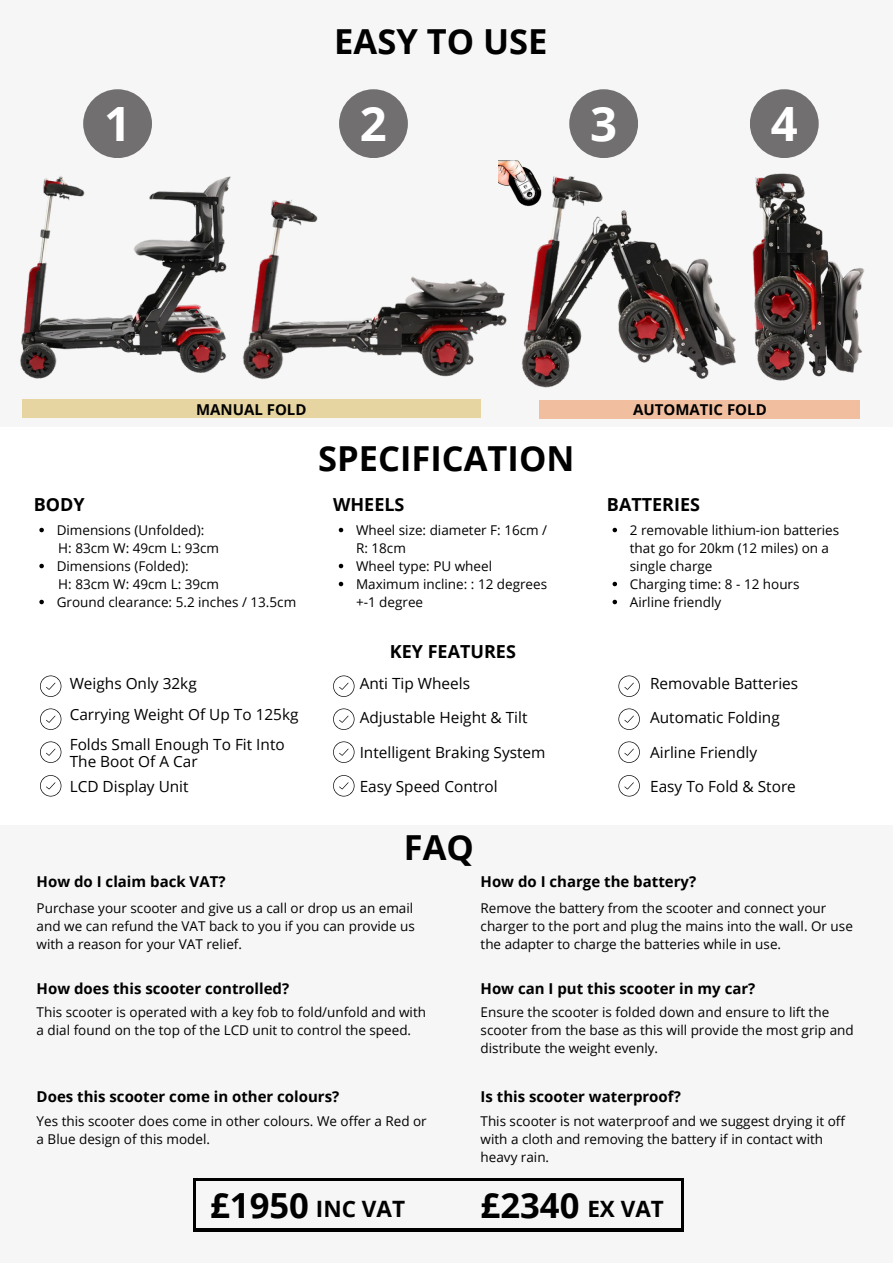
<style>
.page{position:relative;width:893px;height:1264px;background:#fff}
.page>*{position:absolute;margin:0;border:0;box-sizing:border-box;transform-origin:0 0}
.t1{font:700 47.25px "Open Sans";color:#fff}
.t2{font:700 34.65px "Open Sans";color:#000}
.t3{font:700 34.5px "Open Sans";color:#000}
.t4{font:700 22.5px "Open Sans";color:#000}
.t5{font:700 18px "Open Sans";color:#000}
.t6{font:15.45px/16.8px "Open Sans";color:#000}
.t7{font:700 15px "Open Sans";color:#000}
.t8{font:13.5px/18px "Open Sans";color:#000}
</style>
<div class="page">
<div style="left:0;top:0;width:892px;height:426px;background:#f6f6f6"></div>
<div style="left:83px;top:89px;width:69px;height:69px;background:#726f71;border-radius:50%"></div>
<div style="left:339px;top:89px;width:69px;height:69px;background:#726f71;border-radius:50%"></div>
<div style="left:569px;top:89px;width:69px;height:69px;background:#726f71;border-radius:50%"></div>
<svg style="left:40px;top:675px;width:21px;height:22px"></svg>
<svg style="left:40px;top:708px;width:21px;height:22px"></svg>
<svg style="left:40px;top:741px;width:21px;height:21px"></svg>
<svg style="left:40px;top:775px;width:21px;height:21px"></svg>
<svg style="left:618px;top:675px;width:21px;height:22px"></svg>
<svg style="left:618px;top:708px;width:21px;height:22px"></svg>
<svg style="left:618px;top:741px;width:21px;height:21px"></svg>
<svg style="left:618px;top:775px;width:21px;height:21px"></svg>
<svg style="left:333px;top:675px;width:21px;height:22px"></svg>
<svg style="left:333px;top:708px;width:21px;height:22px"></svg>
<svg style="left:333px;top:741px;width:21px;height:21px"></svg>
<svg style="left:333px;top:775px;width:21px;height:21px"></svg>
<img style="left:498px;top:160px;width:22px;height:28px">
<div style="left:0;top:825px;width:892px;height:437px;background:#f6f6f6"></div>
<div style="left:194px;top:1178px;width:490px;height:53px;background:#000"></div>
<div style="left:196px;top:1181px;width:485px;height:47px;background:#f6f6f6"></div>
<img style="left:752px;top:173px;width:113px;height:208px">
<img style="left:511px;top:163px;width:225px;height:225px">
<img style="left:243px;top:199px;width:264px;height:180px">
<img style="left:20px;top:150px;width:211px;height:229px">
<div style="left:749px;top:89px;width:69px;height:69px;background:#726f71;border-radius:50%"></div>
<div style="left:22px;top:400px;width:458px;height:18px;background:#e6d5a1"></div>
<svg style="left:612px;top:528px;width:5px;height:4px"></svg>
<svg style="left:612px;top:581px;width:5px;height:5px"></svg>
<svg style="left:612px;top:599px;width:5px;height:5px"></svg>
<svg style="left:339px;top:528px;width:4px;height:4px"></svg>
<svg style="left:339px;top:563px;width:4px;height:5px"></svg>
<svg style="left:339px;top:581px;width:4px;height:5px"></svg>
<svg style="left:39px;top:528px;width:5px;height:4px"></svg>
<svg style="left:39px;top:563px;width:5px;height:5px"></svg>
<svg style="left:39px;top:599px;width:5px;height:5px"></svg>
<div style="left:540px;top:400px;width:320px;height:18px;background:#f1bfa0"></div>
<p class="t3" style="left:334px;top:17px;width:215px">EASY TO USE</p>
<p class="t1" style="left:104px;top:90px;width:28px">1</p>
<p class="t1" style="left:360px;top:90px;width:28px">2</p>
<p class="t1" style="left:590px;top:90px;width:28px">3</p>
<p class="t1" style="left:770px;top:90px;width:28px">4</p>
<p class="t7" style="left:196px;top:398px;width:112px">MANUAL FOLD</p>
<p class="t7" style="left:633px;top:399px;width:135px">AUTOMATIC FOLD</p>
<p class="t5" style="left:34px;top:492px;width:52px">BODY</p>
<p class="t8" style="left:57px;top:520px;width:149px">Dimensions (Unfolded):</p>
<p class="t8" style="left:58px;top:538px;width:162px">H: 83cm W: 49cm L: 93cm</p>
<p class="t8" style="left:57px;top:556px;width:133px">Dimensions (Folded):</p>
<p class="t8" style="left:58px;top:574px;width:162px">H: 83cm W: 49cm L: 39cm</p>
<p class="t8" style="left:57px;top:592px;width:241px">Ground clearance: 5.2 inches / 13.5cm</p>
<p class="t6" style="left:70px;top:674px;width:128px">Weighs Only 32kg</p>
<p class="t6" style="left:70px;top:705px;width:230px">Carrying Weight Of Up To 125kg</p>
<p class="t6" style="left:70px;top:736px;width:216px">Folds Small Enough To Fit Into<br>The Boot Of A Car</p>
<p class="t6" style="left:70px;top:778px;width:120px">LCD Display Unit</p>
<p class="t3" style="left:318px;top:434px;width:258px">SPECIFICATION</p>
<p class="t5" style="left:333px;top:492px;width:73px">WHEELS</p>
<p class="t8" style="left:356px;top:520px;width:192px">Wheel size: diameter F: 16cm /<br>R: 18cm</p>
<p class="t8" style="left:356px;top:556px;width:137px">Wheel type: PU wheel</p>
<p class="t8" style="left:356px;top:574px;width:193px">Maximum incline: : 12 degrees +-1 degree</p>
<p class="t5" style="left:390px;top:638px;width:127px">KEY FEATURES</p>
<p class="t6" style="left:359px;top:674px;width:112px">Anti Tip Wheels</p>
<p class="t6" style="left:359px;top:709px;width:169px">Adjustable Height &amp; Tilt</p>
<p class="t6" style="left:359px;top:744px;width:187px">Intelligent Braking System</p>
<p class="t6" style="left:359px;top:778px;width:139px">Easy Speed Control</p>
<p class="t3" style="left:404px;top:822px;width:72px">FAQ</p>
<p class="t5" style="left:607px;top:492px;width:95px">BATTERIES</p>
<p class="t8" style="left:629px;top:520px;width:211px">2 removable lithium-ion batteries that go for 20km (12 miles) on a single charge</p>
<p class="t8" style="left:629px;top:574px;width:171px">Charging time: 8 - 12 hours</p>
<p class="t8" style="left:629px;top:592px;width:93px">Airline friendly</p>
<p class="t6" style="left:650px;top:674px;width:149px">Removable Batteries</p>
<p class="t6" style="left:650px;top:709px;width:131px">Automatic Folding</p>
<p class="t6" style="left:650px;top:744px;width:108px">Airline Friendly</p>
<p class="t6" style="left:650px;top:778px;width:147px">Easy To Fold &amp; Store</p>
<p class="t7" style="left:37px;top:871px;width:190px">How do I claim back VAT?</p>
<p class="t8" style="left:37px;top:898px;width:379px;text-align:justify">Purchase your scooter and give us a call or drop us an email and we can refund the VAT back to you if you can provide us with a reason for your VAT relief.</p>
<p class="t7" style="left:37px;top:977px;width:254px">How does this scooter controlled?</p>
<p class="t8" style="left:37px;top:1002px;width:391px">This scooter is operated with a key fob to fold/unfold and with a dial found on the top of the LCD unit to control the speed.</p>
<p class="t7" style="left:37px;top:1086px;width:304px">Does this scooter come in other colours?</p>
<p class="t8" style="left:37px;top:1111px;width:391px">Yes this scooter does come in other colours. We offer a Red or a Blue design of this model.</p>
<p class="t7" style="left:480px;top:871px;width:217px">How do I charge the battery?</p>
<p class="t8" style="left:480px;top:898px;width:374px">Remove the battery from the scooter and connect your charger to the port and plug the mains into the wall. Or use the adapter to charge the batteries while in use.</p>
<p class="t7" style="left:480px;top:977px;width:276px">How can I put this scooter in my car?</p>
<p class="t8" style="left:480px;top:1002px;width:374px">Ensure the scooter is folded down and ensure to lift the scooter from the base as this will provide the most grip and distribute the weight evenly.</p>
<p class="t7" style="left:480px;top:1086px;width:202px">Is this scooter waterproof?</p>
<p class="t8" style="left:480px;top:1111px;width:366px">This scooter is not waterproof and we suggest drying it off with a cloth and removing the battery if in contact with heavy rain.</p>
<p class="t2" style="left:210px;top:1181px;width:100px">£1950</p>
<p class="t4" style="left:316px;top:1193px;width:91px">INC VAT</p>
<p class="t2" style="left:480px;top:1181px;width:100px">£2340</p>
<p class="t4" style="left:587px;top:1193px;width:78px">EX VAT</p>
</div>
